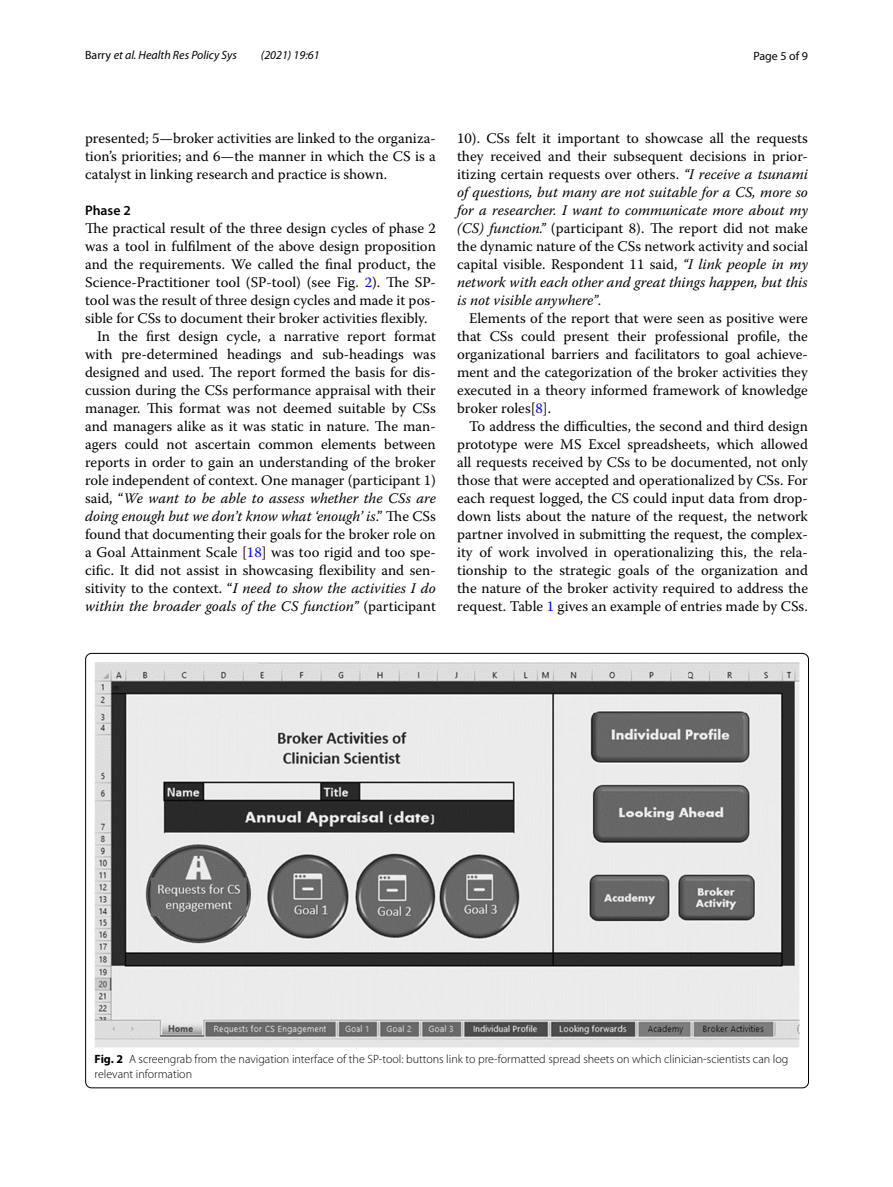
<style>
.page{position:relative;width:893px;height:1187px;background:#fff}
.page>*{position:absolute;margin:0;border:0;box-sizing:border-box;transform-origin:0 0}
.t1{font:14.7px/18px "Warnock Pro";color:#000;text-align:justify}
.t2{font:italic 14.7px "Warnock Pro";color:#000}
.t3{font:600 13.8px "Myriad Pro";color:#000}
.t4{font:300 12px/15px "Myriad Pro";color:#000}
.t5{font:italic 12px "Myriad Pro";color:#000}
.t6{font:12px "Myriad Pro";color:#000}
.s1{font-style:normal}
.s2{color:#00f}
.s3{font-style:italic}
.s4{font-weight:700}
</style>
<div class="page">
<img style="left:94px;top:662px;width:706px;height:385px">
<p class="t5" style="left:85px;top:48px;width:153px"><span class="s1">Barry</span> et al. Health Res Policy Sys</p>
<p class="t5" style="left:261px;top:48px;width:60px">(2021) 19:61</p>
<p class="t6" style="left:753px;top:48px;width:56px">Page 5 of 9</p>
<p class="t1" style="left:85px;top:128px;width:352px">presented; 5—broker activities are linked to the organiza&shy;tion’s priorities; and 6—the manner in which the CS is a catalyst in linking research and practice is shown.</p>
<p class="t3" style="left:85px;top:201px;width:47px">Phase 2</p>
<p class="t1" style="left:85px;top:218px;width:352px">The practical result of the three design cycles of phase 2</p>
<p class="t1" style="left:85px;top:236px;width:352px">was a tool in fulfilment of the above design proposition</p>
<p class="t1" style="left:85px;top:254px;width:352px">and the requirements. We called the final product, the</p>
<p class="t1" style="left:85px;top:272px;width:352px">Science-Practitioner tool (SP-tool) (see Fig. <span class="s2">2</span>). The SP-</p>
<p class="t1" style="left:85px;top:290px;width:352px">tool was the result of three design cycles and made it pos-</p>
<p class="t1" style="left:85px;top:308px;width:344px">sible for CSs to document their broker activities flexibly.</p>
<p class="t1" style="left:97px;top:326px;width:340px">In the first design cycle, a narrative report format</p>
<p class="t1" style="left:85px;top:344px;width:352px">with pre-determined headings and sub-headings was</p>
<p class="t1" style="left:85px;top:362px;width:352px">designed and used. The report formed the basis for dis-</p>
<p class="t1" style="left:85px;top:380px;width:352px">cussion during the CSs performance appraisal with their</p>
<p class="t1" style="left:85px;top:398px;width:352px">manager. This format was not deemed suitable by CSs</p>
<p class="t1" style="left:85px;top:416px;width:352px">and managers alike as it was static in nature. The man-</p>
<p class="t1" style="left:85px;top:434px;width:352px">agers could not ascertain common elements between</p>
<p class="t1" style="left:85px;top:452px;width:352px">reports in order to gain an understanding of the broker</p>
<p class="t1" style="left:85px;top:470px;width:352px">role independent of context. One manager (participant 1)</p>
<p class="t2" style="left:85px;top:489px;width:352px"><span class="s1">said, “</span>We want to be able to assess whether the CSs are</p>
<p class="t2" style="left:85px;top:507px;width:352px">doing enough but we don’t know what ‘enough’ is<span class="s1">.” The CSs</span></p>
<p class="t1" style="left:85px;top:524px;width:352px">found that documenting their goals for the broker role on</p>
<p class="t1" style="left:85px;top:542px;width:352px">a Goal Attainment Scale [<span class="s2">18</span>] was too rigid and too spe-</p>
<p class="t1" style="left:85px;top:560px;width:352px">cific. It did not assist in showcasing flexibility and sen-</p>
<p class="t2" style="left:85px;top:579px;width:352px"><span class="s1">sitivity to the context. “</span>I need to show the activities I do</p>
<p class="t2" style="left:85px;top:597px;width:352px">within the broader goals of the CS function” <span class="s1">(participant</span></p>
<p class="t1" style="left:457px;top:128px;width:352px">10). CSs felt it important to showcase all the requests they received and their subsequent decisions in prior&shy;itizing certain requests over others. <span class="s3">“I receive a tsunami of questions, but many are not suitable for a CS, more so for a researcher. I want to communicate more about my (CS) function.”</span> (participant 8). The report did not make the dynamic nature of the CSs network activity and social capital visible. Respondent 11 said, <span class="s3">“I link people in my network with each other and great things happen, but this is not visible anywhere”</span>.</p>
<p class="t1" style="left:457px;top:308px;width:352px;text-indent:12px">Elements of the report that were seen as positive were that CSs could present their professional profile, the organizational barriers and facilitators to goal achieve&shy;ment and the categorization of the broker activities they executed in a theory informed framework of knowledge broker roles[<span class="s2">8</span>].</p>
<p class="t1" style="left:457px;top:416px;width:352px;text-indent:12px">To address the difficulties, the second and third design prototype were MS Excel spreadsheets, which allowed all requests received by CSs to be documented, not only those that were accepted and operationalized by CSs. For each request logged, the CS could input data from drop&shy;down lists about the nature of the request, the network partner involved in submitting the request, the complex&shy;ity of work involved in operationalizing this, the rela&shy;tionship to the strategic goals of the organization and the nature of the broker activity required to address the request. Table <span class="s2">1</span> gives an example of entries made by CSs.</p>
<p class="t4" style="left:95px;top:1051px;width:695px"><span class="s4">Fig. 2</span> A screengrab from the navigation interface of the SP-tool: buttons link to pre-formatted spread sheets on which clinician-scientists can log relevant information</p>
</div>
